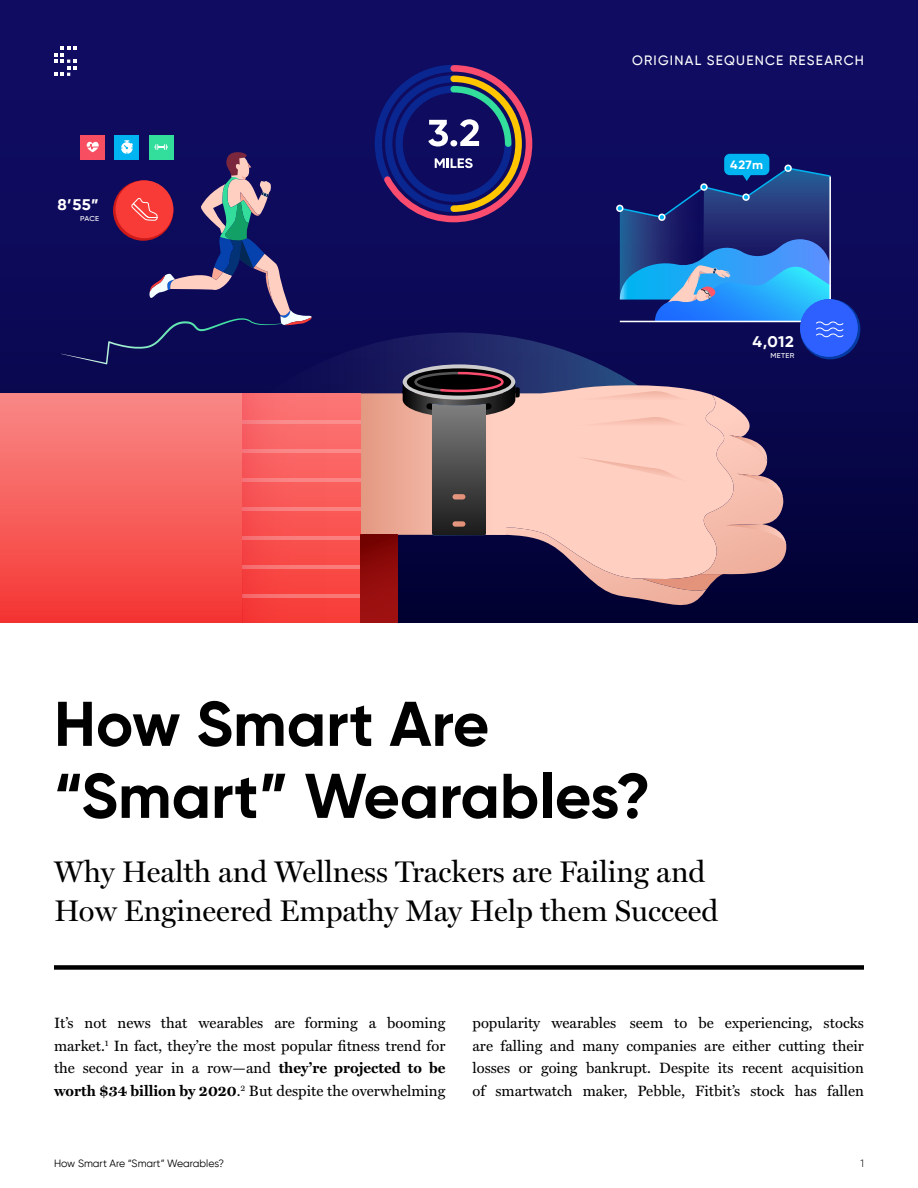
<style>
.page{position:relative;width:918px;height:1188px;background:#fff}
.page>*{position:absolute;margin:0;border:0;box-sizing:border-box;transform-origin:0 0}
.t1{font:700 63px/72px "Gilroy";color:#000}
.t2{font:30px/39px "Miller Display";color:#000}
.t3{font:700 15.3px "Gilroy";color:#fff;scale:1.07 1}
.t4{font:15px/22.5px "Miller Text";color:#000;text-align:justify}
.t5{font:500 13.5px "Gilroy";letter-spacing:.09em;color:#fff}
.t6{font:700 12px "Gilroy";color:#fff;scale:1.07 1}
.t7{font:10.5px "Gilroy";color:#000}
.t8{font:300 10.5px "Gilroy";color:#000}
.t9{font:500 7.05px "Gilroy";letter-spacing:.04em;color:#fff;scale:1.07 1}
.s1{font-weight:700}
</style>
<div class="page">
<div style="left:0;top:0;width:918px;height:623px;background:#100c61"></div>
<div style="left:0;top:46px;width:918px;height:577px;background:linear-gradient(to bottom,#110e69,#020237)"></div>
<svg style="left:210px;top:333px;width:480px;height:60px"></svg>
<svg style="left:403px;top:364px;width:112px;height:36px"></svg>
<svg style="left:407px;top:368px;width:104px;height:28px"></svg>
<svg style="left:242px;top:393px;width:118px;height:230px;background:#f85b5a"></svg>
<div style="left:0;top:393px;width:242px;height:230px;background:linear-gradient(to bottom,#f98a87,#f53634)"></div>
<svg style="left:360px;top:371px;width:427px;height:252px;background:#99777f"></svg>
<svg style="left:375px;top:62px;width:161px;height:164px"></svg>
<div style="left:80px;top:135px;width:25px;height:24px;background:#f84e62"></div>
<div style="left:115px;top:135px;width:24px;height:24px;background:#00b4f1"></div>
<div style="left:149px;top:135px;width:24px;height:24px;background:#33dd9c"></div>
<svg style="left:61px;top:140px;width:251px;height:224px"></svg>
<div style="left:616px;top:205px;width:7px;height:7px;border:2px solid #fff;border-radius:50%"></div>
<div style="left:724px;top:154px;width:45px;height:21px;background:#00b4f1;border-radius:6px"></div>
<svg style="left:800px;top:299px;width:60px;height:60px"></svg>
<div style="left:800px;top:299px;width:58px;height:58px;background:#2e60ff;border-radius:50%"></div>
<svg style="left:617px;top:165px;width:228px;height:174px"></svg>
<div style="left:54px;top:965px;width:810px;height:5px;background:#000"></div>
<svg style="left:54px;top:46px;width:23px;height:30px"></svg>
<p class="t5" style="left:632px;top:52px;width:233px">ORIGINAL SEQUENCE RESEARCH</p>
<p class="t3" style="left:58px;top:195px;width:40px">8’55”</p>
<p class="t9" style="left:80px;top:214px;width:19px">PACE</p>
<p class="t6" style="left:730px;top:157px;width:32px">427m</p>
<p class="t3" style="left:752px;top:332px;width:40px">4,012</p>
<p class="t9" style="left:770px;top:351px;width:24px">METER</p>
<h1 class="t1" style="left:54px;top:687px;width:598px">How Smart Are “Smart” Wearables?</h1>
<h2 class="t2" style="left:54px;top:853px;width:666px">Why Health and Wellness Trackers are Failing and<br>How Engineered Empathy May Help them Succeed</h2>
<p class="t4" style="left:54px;top:1012px;width:393px">It’s not news that wearables are forming a booming market.<sup>1</sup> In fact, they’re the most popular fitness trend for the second year in a row—and <span class="s1">they’re projected to be worth $34 billion by 2020</span>.<sup>2</sup> But despite the overwhelming</p>
<p class="t7" style="left:54px;top:1157px;width:172px">How Smart Are “Smart” Wearables?</p>
<p class="t4" style="left:472px;top:1012px;width:393px">popularity wearables seem to be experiencing, stocks are falling and many companies are either cutting their losses or going bankrupt. Despite its recent acquisition of smartwatch maker, Pebble, Fitbit’s stock has fallen</p>
<p class="t8" style="left:861px;top:1157px;width:5px">1</p>
</div>
